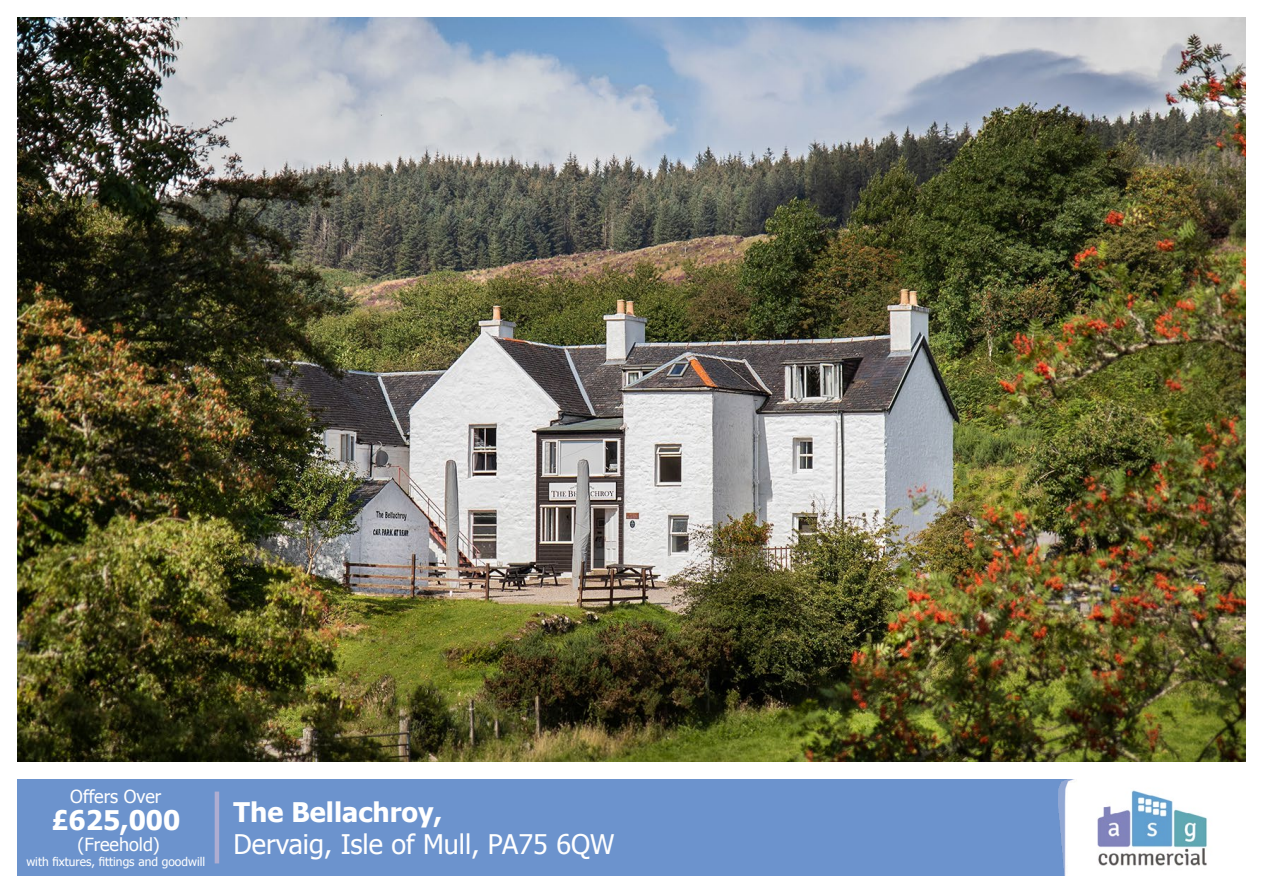
<style>
.page{position:relative;width:1263px;height:893px;background:#fff}
.page>*{position:absolute;margin:0;border:0;box-sizing:border-box;transform-origin:0 0}
.t1{font:27px "Tahoma";color:#fff}
.t2{font:700 27px "Tahoma";color:#fff}
.t3{font:18px "Tahoma";color:#fff}
.t4{font:12px "Tahoma";color:#fff}
</style>
<div class="page">
<div style="left:17px;top:779px;width:1057px;height:97px;background:#6c93cd"></div>
<img style="left:1058px;top:779px;width:150px;height:97px">
<hr style="left:215px;top:792px;width:4px;height:71px;background:#aeadd1">
<img style="left:17px;top:17px;width:1229px;height:744px">
<h2 class="t3" style="left:70px;top:784px;width:93px">Offers Over</h2>
<h1 class="t2" style="left:51px;top:801px;width:130px">£625,000</h1>
<h2 class="t3" style="left:77px;top:833px;width:84px">(Freehold)</h2>
<p class="t4" style="left:26px;top:853px;width:180px">with fixtures, fittings and goodwill</p>
<h1 class="t2" style="left:234px;top:793px;width:210px">The Bellachroy,</h1>
<h1 class="t1" style="left:234px;top:826px;width:382px">Dervaig, Isle of Mull, PA75 6QW</h1>
</div>
